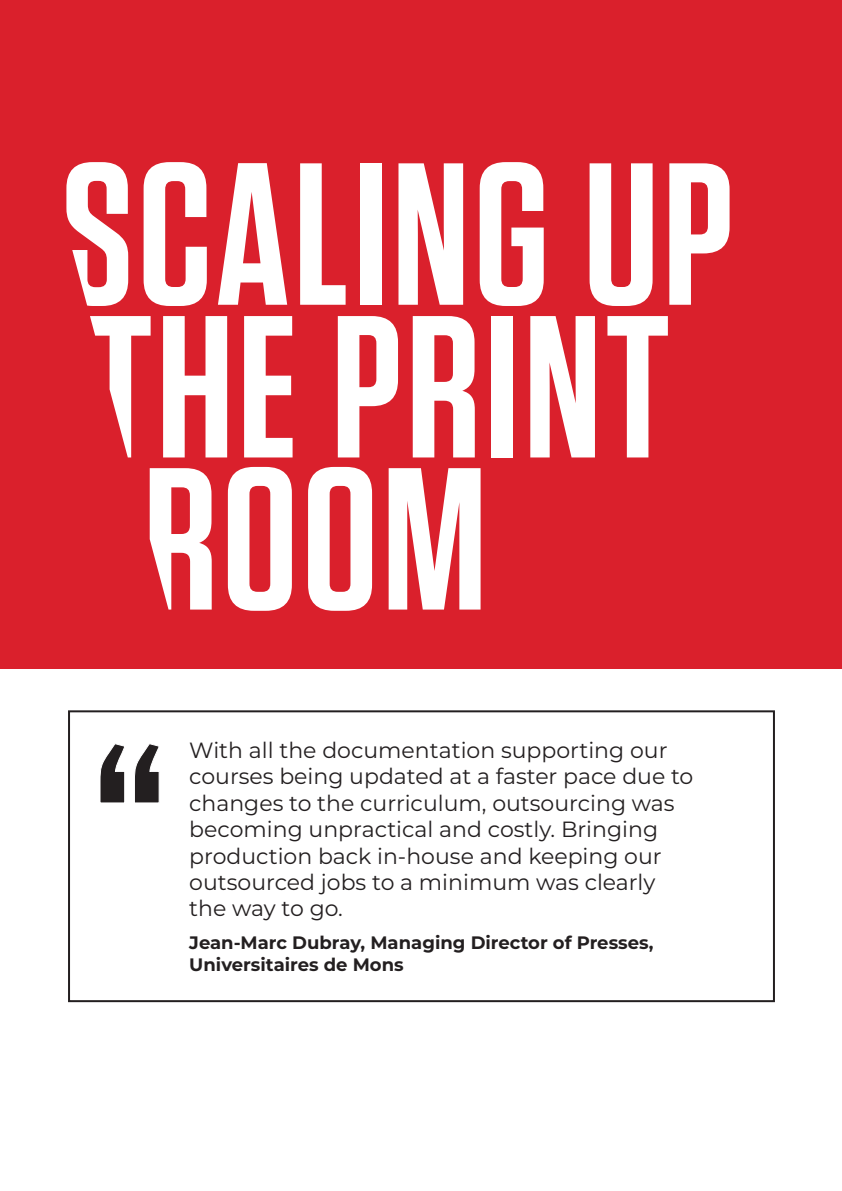
<style>
.page{position:relative;width:842px;height:1191px;background:#fff}
.page>*{position:absolute;margin:0;border:0;box-sizing:border-box;transform-origin:0 0}
.t1{font:202px/152.4px "Tungsten Reveal";letter-spacing:.02em;color:#fff}
.t2{font:22px/26.4px "Montserrat";color:#231f20}
.t3{font:700 18px/21.6px "Montserrat";color:#231f20}
</style>
<div class="page">
<div style="left:0;top:0;width:842px;height:668px;background:#da202c"></div>
<div style="left:68px;top:710px;width:707px;height:292px;border:2px solid #231f20"></div>
<svg style="left:100px;top:743px;width:60px;height:60px"></svg>
<h1 class="t1" style="left:56px;top:168px;width:679px">SCALING UP<br>THE PRINT<br>ROOM</h1>
<p class="t2" style="left:189px;top:736px;width:506px">With all the documentation supporting our courses being updated at a faster pace due to changes to the curriculum, outsourcing was becoming unpractical and costly. Bringing production back in-house and keeping our outsourced jobs to a minimum was clearly the way to go.</p>
<p class="t3" style="left:189px;top:931px;width:466px">Jean-Marc Dubray, Managing Director of Presses,<br>Universitaires de Mons</p>
</div>
